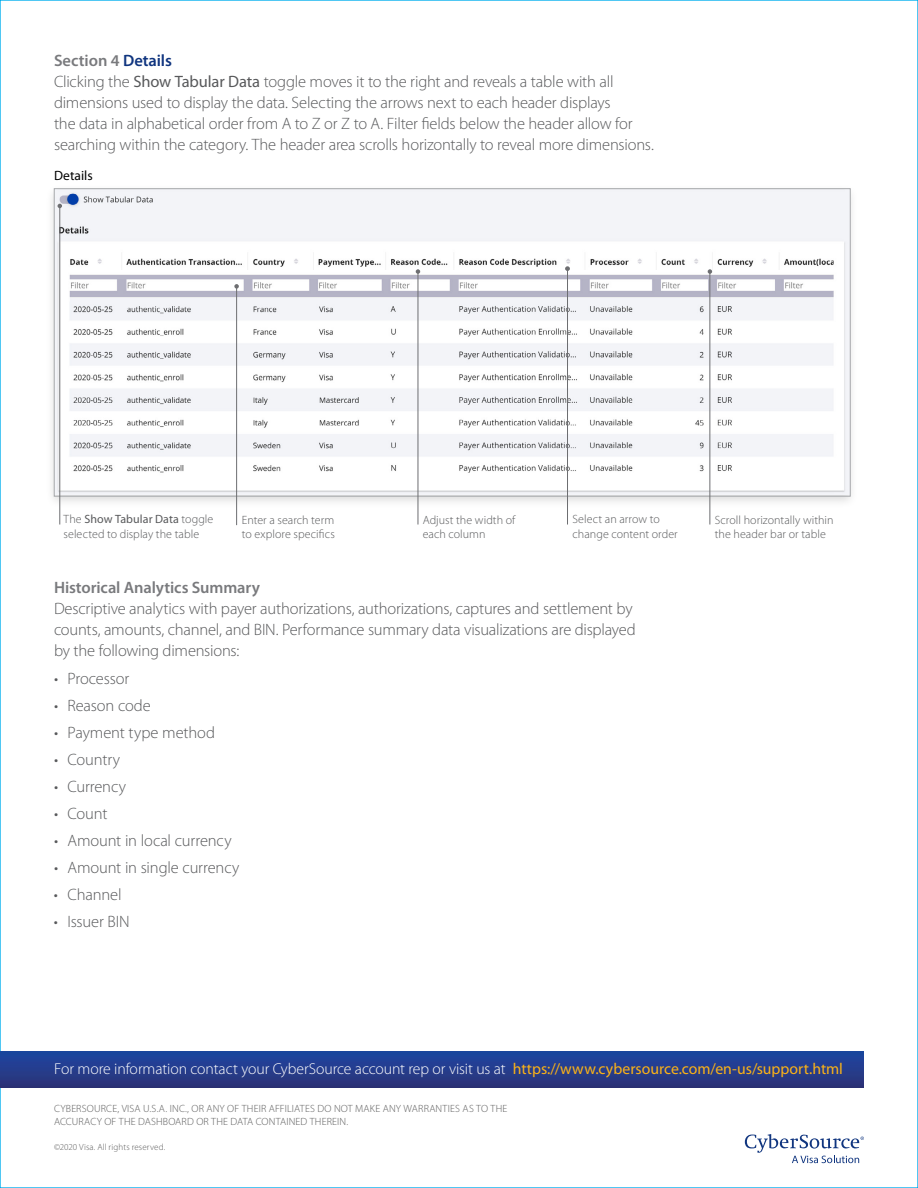
<style>
.page{position:relative;width:918px;height:1188px;background:#fff}
.page>*{position:absolute;margin:0;border:0;box-sizing:border-box;transform-origin:0 0}
.t1{font:300 16.5px/21px "Myriad Pro";letter-spacing:-.01em;color:#58595b}
.t2{font:600 16.5px "Myriad Pro";letter-spacing:-.005em;color:#797a7d}
.t3{font:300 15.75px "Myriad Pro";letter-spacing:-.005em;color:#fff}
.t4{font:13.5px "Myriad Pro";letter-spacing:.005em;color:#000}
.t5{font:300 12px/14.2px "Myriad Pro";letter-spacing:.005em;color:#58595b}
.t6{font:300 10.5px/13.5px "Myriad Pro";letter-spacing:.015em;color:#5d5d5d}
.t7{font:300 9px "Myriad Pro";letter-spacing:.015em;color:#5d5d5d}
.s1{font-weight:600;color:#797a7d}
.s2{font-weight:600;color:#10357f}
.s3{font-weight:400}
.s4{font-weight:400;color:#fcb316}
</style>
<div class="page">
<svg style="left:745px;top:1134px;width:119px;height:29px"></svg>
<div style="left:45px;top:184px;width:815px;height:326px;background:#000;opacity:.15"></div>
<img style="left:56px;top:190px;width:792px;height:304px">
<img style="left:0;top:1052px;width:864px;height:36px">
<hr style="left:59px;top:206px;width:1px;height:319px;background:#6d6e71">
<svg style="left:58px;top:204px;width:4px;height:4px"></svg>
<hr style="left:236px;top:286px;width:1px;height:239px;background:#6d6e71">
<svg style="left:234px;top:284px;width:5px;height:5px"></svg>
<hr style="left:567px;top:268px;width:1px;height:257px;background:#6d6e71">
<svg style="left:565px;top:266px;width:5px;height:5px"></svg>
<hr style="left:418px;top:271px;width:1px;height:254px;background:#6d6e71">
<svg style="left:416px;top:269px;width:4px;height:5px"></svg>
<hr style="left:709px;top:271px;width:1px;height:254px;background:#6d6e71">
<svg style="left:708px;top:269px;width:4px;height:5px"></svg>
<p class="t1" style="left:54px;top:51px;width:601px"><span class="s1">Section 4</span> <span class="s2">Details<br></span>Clicking the <span class="s3">Show Tabular Data</span> toggle moves it to the right and reveals a table with all dimensions used to display the data. Selecting the arrows next to each header displays<br>the data in alphabetical order from A to Z or Z to A. Filter fields below the header allow for searching within the category. The header area scrolls horizontally to reveal more dimensions.</p>
<p class="t4" style="left:54px;top:167px;width:40px">Details</p>
<p class="t5" style="left:64px;top:513px;width:151px">The <span class="s3">Show Tabular Data</span> toggle selected to display the table</p>
<p class="t5" style="left:242px;top:513px;width:94px">Enter a search term to explore specifics</p>
<p class="t5" style="left:573px;top:513px;width:107px">Select an arrow to change content order</p>
<p class="t5" style="left:423px;top:513px;width:94px">Adjust the width of each column</p>
<p class="t5" style="left:715px;top:513px;width:120px">Scroll horizontally within the header bar or table</p>
<p class="t2" style="left:54px;top:577px;width:207px">Historical Analytics Summary</p>
<p class="t1" style="left:54px;top:598px;width:583px">Descriptive analytics with payer authorizations, authorizations, captures and settlement by counts, amounts, channel, and BIN. Performance summary data visualizations are displayed by the following dimensions:</p>
<p class="t1" style="left:54px;top:668px;width:77px">• Processor</p>
<p class="t1" style="left:54px;top:695px;width:98px">• Reason code</p>
<p class="t1" style="left:54px;top:722px;width:163px">• Payment type method</p>
<p class="t1" style="left:54px;top:749px;width:68px">• Country</p>
<p class="t1" style="left:54px;top:776px;width:74px">• Currency</p>
<p class="t1" style="left:54px;top:803px;width:55px">• Count</p>
<p class="t1" style="left:54px;top:830px;width:179px">• Amount in local currency</p>
<p class="t1" style="left:54px;top:857px;width:187px">• Amount in single currency</p>
<p class="t1" style="left:54px;top:884px;width:69px">• Channel</p>
<p class="t1" style="left:54px;top:911px;width:77px">• Issuer BIN</p>
<p class="t3" style="left:54px;top:1060px;width:790px">For more information contact your CyberSource account rep or visit us at <span class="s4">https://www.cybersource.com/en-us/support.html</span></p>
<p class="t6" style="left:54px;top:1102px;width:455px">CYBERSOURCE, VISA U.S.A. INC., OR ANY OF THEIR AFFILIATES DO NOT MAKE ANY WARRANTIES AS TO THE<br>ACCURACY OF THE DASHBOARD OR THE DATA CONTAINED THEREIN.</p>
<p class="t7" style="left:54px;top:1142px;width:113px">©2020 Visa. All rights reserved.</p>
</div>
